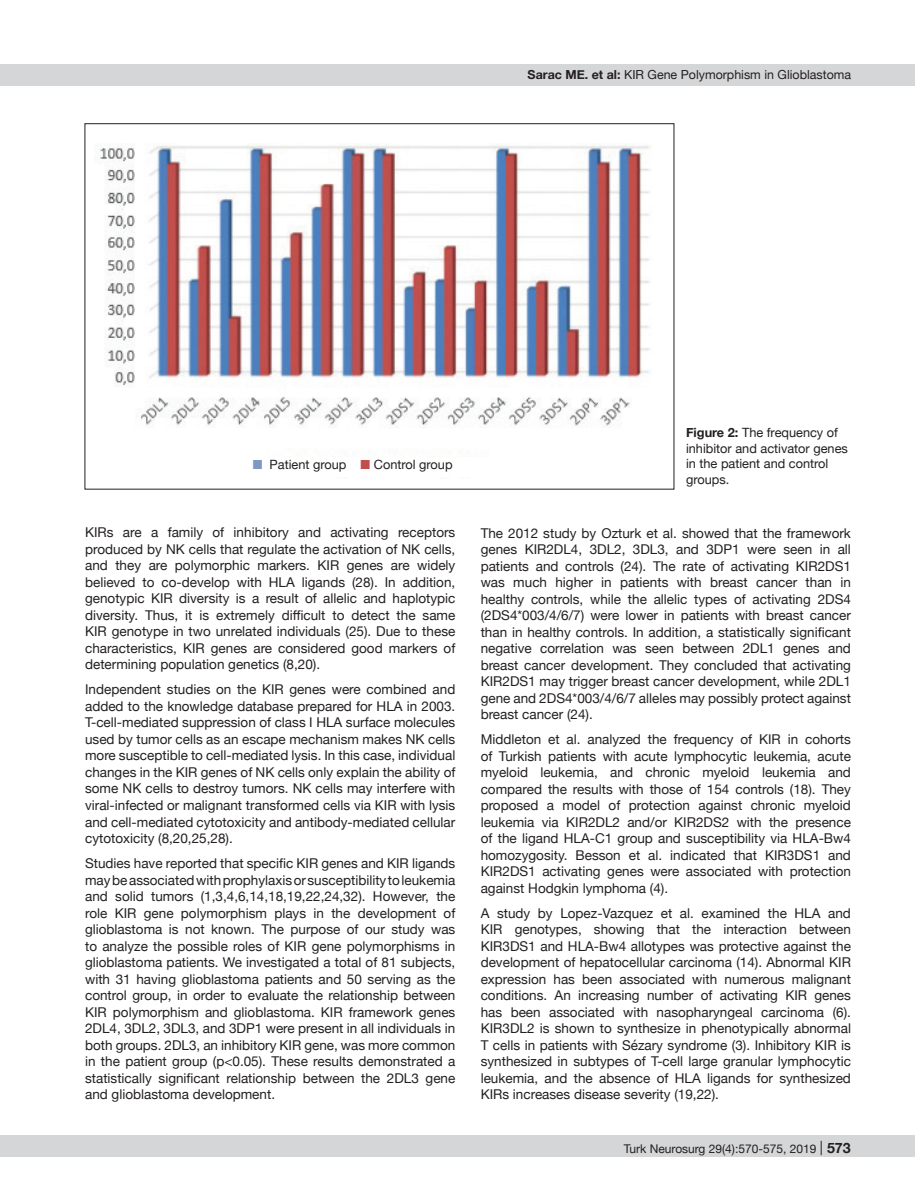
<style>
.page{position:relative;width:915px;height:1191px;background:#fff}
.page>*{position:absolute;margin:0;border:0;box-sizing:border-box;transform-origin:0 0}
.t1{font:13.5px/16.5px "Helvetica Neue";color:#231f20;text-align:justify}
.t2{font:12.75px/15.8px "Helvetica Neue";color:#231f20}
.t3{font:12.45px "Helvetica Neue";color:#231f20}
.t4{font:12px "Helvetica Neue";color:#231f20}
.s1{font-weight:700}
.s2{color:#7c99c3}
.s3{color:#c14e4d}
.s4{font-size:14.25px}
.s5{font-weight:700;font-size:14.25px}
</style>
<div class="page">
<div style="left:0;top:1135px;width:914px;height:22px;background:#d5d6d8"></div>
<div style="left:0;top:64px;width:914px;height:21px;background:#d5d6d8"></div>
<img style="left:97px;top:144px;width:553px;height:311px">
<p class="t3" style="left:527px;top:66px;width:325px"><span class="s1">Sarac ME. et al:</span> KIR Gene Polymorphism in Glioblastoma</p>
<p class="t2" style="left:253px;top:457px;width:201px"><span class="s2">■</span> Patient group <span class="s3">■</span> Control group</p>
<p class="t1" style="left:85px;top:525px;width:371px">KIRs are a family of inhibitory and activating receptors produced by NK cells that regulate the activation of NK cells, and they are polymorphic markers. KIR genes are widely believed to co-develop with HLA ligands (28). In addition, genotypic KIR diversity is a result of allelic and haplotypic diversity. Thus, it is extremely difficult to detect the same KIR genotype in two unrelated individuals (25). Due to these characteristics, KIR genes are considered good markers of determining population genetics (8,20).</p>
<p class="t1" style="left:85px;top:682px;width:371px">Independent studies on the KIR genes were combined and added to the knowledge database prepared for HLA in 2003.<br>T-cell-mediated suppression of class I HLA surface molecules used by tumor cells as an escape mechanism makes NK cells more susceptible to cell-mediated lysis. In this case, individual changes in the KIR genes of NK cells only explain the ability of some NK cells to destroy tumors. NK cells may interfere with viral-infected or malignant transformed cells via KIR with lysis and cell-mediated cytotoxicity and antibody-mediated cellular cytotoxicity (8,20,25,28).</p>
<p class="t1" style="left:85px;top:855px;width:371px">Studies have reported that specific KIR genes and KIR ligands may be associated with prophylaxis or susceptibility to leukemia and solid tumors (1,3,4,6,14,18,19,22,24,32). However, the role KIR gene polymorphism plays in the development of glioblastoma is not known. The purpose of our study was to analyze the possible roles of KIR gene polymorphisms in glioblastoma patients. We investigated a total of 81 subjects, with 31 having glioblastoma patients and 50 serving as the control group, in order to evaluate the relationship between KIR polymorphism and glioblastoma. KIR framework genes 2DL4, 3DL2, 3DL3, and 3DP1 were present in all individuals in both groups. 2DL3, an inhibitory KIR gene, was more common in the patient group (p&lt;0.05). These results demonstrated a statistically significant relationship between the 2DL3 gene and glioblastoma development.</p>
<p class="t2" style="left:685px;top:425px;width:163px"><span class="s1">Figure 2:</span> The frequency of inhibitor and activator genes in the patient and control groups.</p>
<p class="t1" style="left:480px;top:525px;width:371px">The 2012 study by Ozturk et al. showed that the framework genes KIR2DL4, 3DL2, 3DL3, and 3DP1 were seen in all patients and controls (24). The rate of activating KIR2DS1 was much higher in patients with breast cancer than in healthy controls, while the allelic types of activating 2DS4 (2DS4*003/4/6/7) were lower in patients with breast cancer than in healthy controls. In addition, a statistically significant negative correlation was seen between 2DL1 genes and breast cancer development. They concluded that activating KIR2DS1 may trigger breast cancer development, while 2DL1 gene and 2DS4*003/4/6/7 alleles may possibly protect against breast cancer (24).</p>
<p class="t1" style="left:480px;top:732px;width:371px">Middleton et al. analyzed the frequency of KIR in cohorts of Turkish patients with acute lymphocytic leukemia, acute myeloid leukemia, and chronic myeloid leukemia and compared the results with those of 154 controls (18). They proposed a model of protection against chronic myeloid leukemia via KIR2DL2 and/or KIR2DS2 with the presence of the ligand HLA-C1 group and susceptibility via HLA-Bw4 homozygosity. Besson et al. indicated that KIR3DS1 and KIR2DS1 activating genes were associated with protection against Hodgkin lymphoma (4).</p>
<p class="t1" style="left:480px;top:905px;width:371px">A study by Lopez-Vazquez et al. examined the HLA and KIR genotypes, showing that the interaction between KIR3DS1 and HLA-Bw4 allotypes was protective against the development of hepatocellular carcinoma (14). Abnormal KIR expression has been associated with numerous malignant conditions. An increasing number of activating KIR genes has been associated with nasopharyngeal carcinoma (6).<br>KIR3DL2 is shown to synthesize in phenotypically abnormal T cells in patients with Sézary syndrome (3). Inhibitory KIR is synthesized in subtypes of T-cell large granular lymphocytic leukemia, and the absence of HLA ligands for synthesized KIRs increases disease severity (19,22).</p>
<p class="t4" style="left:623px;top:1140px;width:228px">Turk Neurosurg 29(4):570-575, 2019 <span class="s4">|</span> <span class="s5">573</span></p>
</div>
